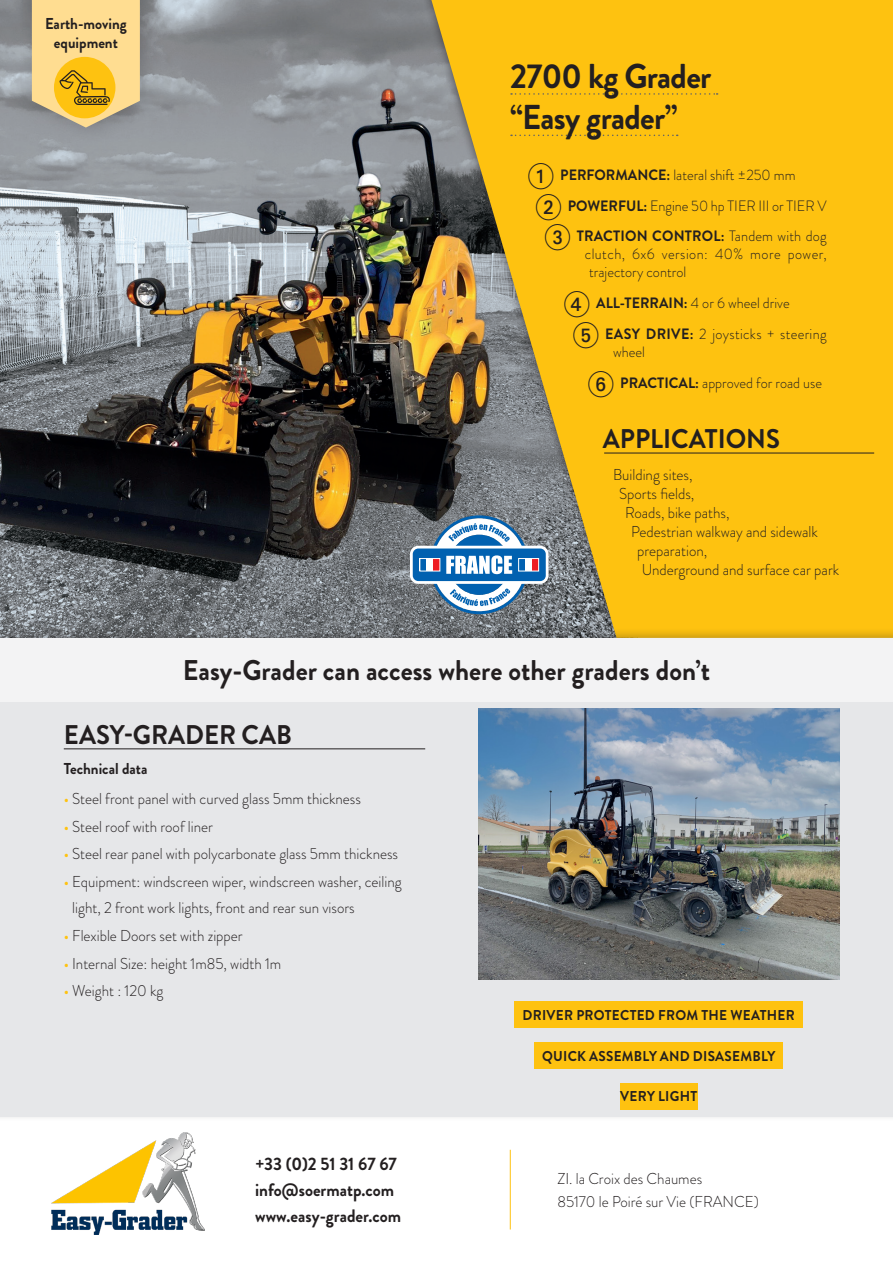
<style>
.page{position:relative;width:893px;height:1263px;background:#fff}
.page>*{position:absolute;margin:0;border:0;box-sizing:border-box;transform-origin:0 0}
.titre_produit{font:700 34.5px/41.4px "Brandon Grotesque";letter-spacing:-.02em;color:#231f20;scale:.95 1}
.accroche{font:700 28.5px "Brandon Grotesque";color:#231f20;scale:.95 1}
.soustitre{font:700 27px "Brandon Grotesque";color:#231f20;scale:.95 1}
.t1{font:700 18px/25.8px "Brandon Grotesque";color:#231f20;scale:.95 1}
.t2{font:300 15.75px/23.1px "Brandon Grotesque";color:#231f20;scale:.95 1}
.t3{font:700 15.75px/18.9px "Brandon Grotesque";color:#231f20;text-align:center;scale:.95 1}
.t4{font:300 15px "Brandon Grotesque";color:#231f20;scale:.95 1}
.t5{font:300 15px/18px "Brandon Grotesque";letter-spacing:.02em;color:#231f20;scale:.95 1}
.t6{font:300 15px "Brandon Grotesque";letter-spacing:.03em;color:#231f20;scale:.95 1}
.t7{font:700 15px "Brandon Grotesque";letter-spacing:.01em;color:#231f20;scale:.95 1}
.t8{font:700 14.25px "Brandon Grotesque";letter-spacing:.02em;color:#231f20;scale:.95 1}
.s1{font-family:"Deco Numbers LH Circle";font-weight:400;font-size:27px}
.s2{font-weight:700}
.s3{font-weight:300}
.s4{font-weight:400;color:#fec210}
</style>
<div class="page">
<img style="left:0;top:0;width:414px;height:627px">
<svg style="left:425px;top:0;width:468px;height:627px;background:#e6b41f"></svg>
<div style="left:0;top:627px;width:893px;height:494px;background:#231f20;opacity:.25"></div>
<div style="left:0;top:638px;width:893px;height:478px;background:#e6e7e9"></div>
<hr style="left:510px;top:1150px;width:1px;height:79px;background:#fec210">
<div style="left:0;top:638px;width:893px;height:64px;background:#f3f3f4"></div>
<img style="left:51px;top:1132px;width:153px;height:102px">
<svg style="left:511px;top:93px;width:207px;height:2px"></svg>
<svg style="left:511px;top:135px;width:167px;height:1px"></svg>
<div style="left:18px;top:0;width:145px;height:145px;background:#231f20;opacity:.25"></div>
<svg style="left:32px;top:0;width:108px;height:128px;background:#ebc975"></svg>
<hr style="left:604px;top:453px;width:270px;height:1px;background:#231f20">
<svg style="left:410px;top:515px;width:139px;height:99px"></svg>
<div style="left:420px;top:558px;width:7px;height:13px;background:#0161b0"></div>
<div style="left:427px;top:558px;width:6px;height:13px;background:#fff"></div>
<div style="left:433px;top:558px;width:7px;height:13px;background:#ee1d23"></div>
<div style="left:420px;top:558px;width:20px;height:13px;border:1px solid #fff"></div>
<div style="left:519px;top:558px;width:6px;height:13px;background:#0161b0"></div>
<div style="left:525px;top:558px;width:7px;height:13px;background:#fff"></div>
<div style="left:532px;top:558px;width:7px;height:13px;background:#ee1d23"></div>
<div style="left:518px;top:558px;width:21px;height:13px;border:1px solid #fff"></div>
<hr style="left:64px;top:748px;width:361px;height:1px;background:#231f20">
<div style="left:515px;top:1001px;width:288px;height:27px;background:#fec210"></div>
<div style="left:534px;top:1042px;width:249px;height:27px;background:#fec210"></div>
<div style="left:620px;top:1083px;width:77px;height:27px;background:#fec210"></div>
<img style="left:478px;top:709px;width:361px;height:271px">
<p class="t3" style="left:45px;top:15px;width:88px">Earth-moving equipment</p>
<p class="titre_produit" style="left:510px;top:56px;width:213px">2700 kg Grader “Easy grader”</p>
<p class="t4" style="left:528px;top:165px;width:283px"><span class="s1">1</span> <span class="s2">PERFORMANCE:</span> lateral shift ±250 mm</p>
<p class="t4" style="left:536px;top:195px;width:308px"><span class="s1">2</span> <span class="s2">POWERFUL:</span> Engine 50 hp TIER III or TIER V</p>
<p class="t7" style="left:545px;top:226px;width:298px"><span class="s1">3</span> TRACTION CONTROL: <span class="s3">Tandem with dog</span></p>
<p class="t6" style="left:585px;top:244px;width:256px">clutch, 6x6 version: 40% more power,</p>
<p class="t4" style="left:589px;top:262px;width:104px">trajectory control</p>
<p class="t4" style="left:564px;top:293px;width:239px"><span class="s1">4</span> <span class="s2">ALL-TERRAIN:</span> 4 or 6 wheel drive</p>
<p class="t5" style="left:613px;top:325px;width:226px;text-indent:-40px"><span class="s1">5</span> <span class="s2">EASY DRIVE:</span> 2 joysticks + steering wheel</p>
<p class="t4" style="left:588px;top:372px;width:248px"><span class="s1">6</span> <span class="s2">PRACTICAL:</span> approved for road use</p>
<p class="soustitre" style="left:603px;top:420px;width:188px">APPLICATIONS</p>
<p class="t2" style="left:613px;top:463px;width:85px">Building sites,</p>
<p class="t2" style="left:619px;top:482px;width:81px">Sports fields,</p>
<p class="t2" style="left:625px;top:501px;width:111px">Roads, bike paths,</p>
<p class="t2" style="left:631px;top:520px;width:198px">Pedestrian walkway and sidewalk</p>
<p class="t2" style="left:637px;top:539px;width:75px">preparation,</p>
<p class="t2" style="left:642px;top:558px;width:209px">Underground and surface car park</p>
<p class="accroche" style="left:183px;top:650px;width:556px">Easy-Grader can access where other graders don’t</p>
<p class="soustitre" style="left:64px;top:716px;width:241px">EASY-GRADER CAB</p>
<p class="t3" style="left:64px;top:759px;width:90px">Technical data</p>
<p class="t2" style="left:64px;top:787px;width:314px"><span class="s4">•</span> Steel front panel with curved glass 5mm thickness</p>
<p class="t2" style="left:64px;top:815px;width:159px"><span class="s4">•</span> Steel roof with roof liner</p>
<p class="t2" style="left:64px;top:842px;width:353px"><span class="s4">•</span> Steel rear panel with polycarbonate glass 5mm thickness</p>
<p class="t2" style="left:72px;top:869px;width:348px;line-height:25.7px;text-indent:-9px"><span class="s4">•</span> Equipment: windscreen wiper, windscreen washer, ceiling light, 2 front work lights, front and rear sun visors</p>
<p class="t2" style="left:64px;top:924px;width:190px"><span class="s4">•</span> Flexible Doors set with zipper</p>
<p class="t2" style="left:64px;top:952px;width:231px"><span class="s4">•</span> Internal Size: height 1m85, width 1m</p>
<p class="t2" style="left:64px;top:979px;width:106px"><span class="s4">•</span> Weight : 120 kg</p>
<p class="t1" style="left:255px;top:1151px;width:155px">+33 (0)2 51 31 67 67 info@soermatp.com www.easy-grader.com</p>
<p class="t8" style="left:522px;top:1005px;width:288px">DRIVER PROTECTED FROM THE WEATHER</p>
<p class="t8" style="left:542px;top:1046px;width:247px">QUICK ASSEMBLY AND DISASEMBLY</p>
<p class="t8" style="left:620px;top:1086px;width:82px">VERY LIGHT</p>
<p class="t2" style="left:558px;top:1167px;width:214px">ZI. la Croix des Chaumes<br>85170 le Poiré sur Vie (FRANCE)</p>
</div>
